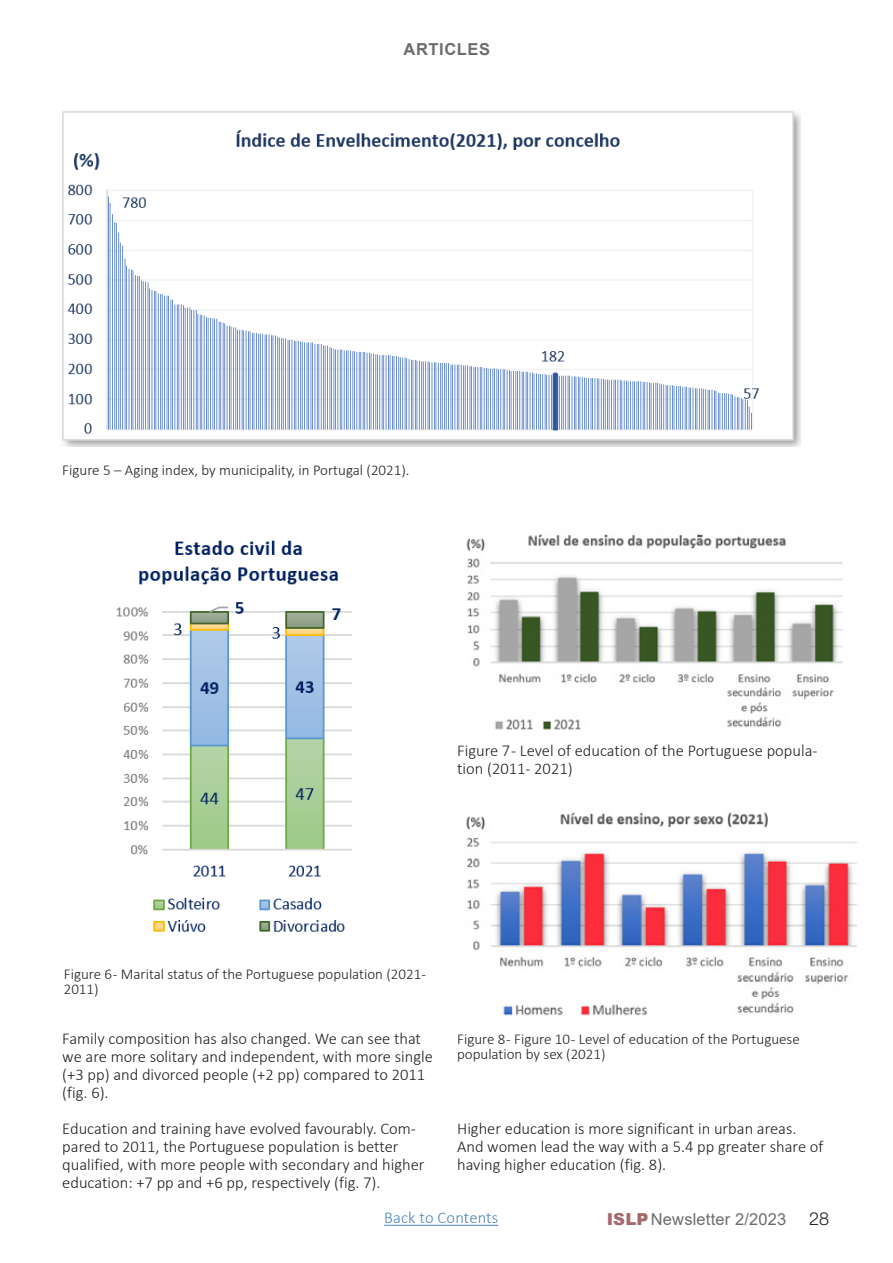
<style>
.page{position:relative;width:893px;height:1263px;background:#fff}
.page>*{position:absolute;margin:0;border:0;box-sizing:border-box;transform-origin:0 0}
.t1{font:300 18px "Helvetica Neue LT Std";color:#231f20}
.Leipis{font:300 16.5px/18px "Calibri";color:#231f20}
.t2{font:16.5px "Arial";letter-spacing:.01em;color:#6c6d70}
.t3{font:300 16.5px "Calibri";letter-spacing:.01em;color:#4d84bb}
.VINJETTITEKSTI_ei_näy_sislussa_center{font:700 16.5px "Arial";letter-spacing:.035em;color:#6c6d70}
.kuvateksti{font:300 15px/15px "Calibri";color:#231f20}
.s1{font-weight:900;color:#a46a6b}
</style>
<div class="page">
<hr style="left:384px;top:1225px;width:114px;height:1px;background:#4d84bb">
<img style="left:62px;top:111px;width:739px;height:335px">
<img style="left:116px;top:540px;width:236px;height:392px">
<img style="left:466px;top:534px;width:377px;height:196px">
<img style="left:466px;top:812px;width:391px;height:204px">
<p class="VINJETTITEKSTI_ei_näy_sislussa_center" style="left:404px;top:37px;width:88px">ARTICLES</p>
<p class="kuvateksti" style="left:62px;top:462px;width:349px">Figure 5 – Aging index, by municipality, in Portugal (2021).</p>
<p class="Leipis" style="left:457px;top:741px;width:362px">Figure 7 - Level of education of the Portuguese popula&shy;tion (2011- 2021)</p>
<p class="kuvateksti" style="left:64px;top:966px;width:364px">Figure 6 - Marital status of the Portuguese population (2021-<br>2011)</p>
<p class="Leipis" style="left:62px;top:1029px;width:372px">Family composition has also changed. We can see that we are more solitary and independent, with more single (+3 pp) and divorced people (+2 pp) compared to 2011 (fig. 6).</p>
<p class="Leipis" style="left:62px;top:1119px;width:364px">Education and training have evolved favourably. Com&shy;pared to 2011, the Portuguese population is better qualified, with more people with secondary and higher education: +7 pp and +6 pp, respectively (fig. 7).</p>
<p class="kuvateksti" style="left:457px;top:1031px;width:344px">Figure 8 - Figure 10 - Level of education of the Portuguese population by sex (2021)</p>
<p class="Leipis" style="left:457px;top:1119px;width:368px">Higher education is more significant in urban areas.<br>And women lead the way with a 5.4 pp greater share of having higher education (fig. 8).</p>
<p class="t3" style="left:384px;top:1207px;width:116px">Back to Contents</p>
<p class="t2" style="left:607px;top:1207px;width:181px"><span class="s1">ISLP</span> Newsletter 2/2023</p>
<p class="t1" style="left:809px;top:1207px;width:22px">28</p>
</div>
